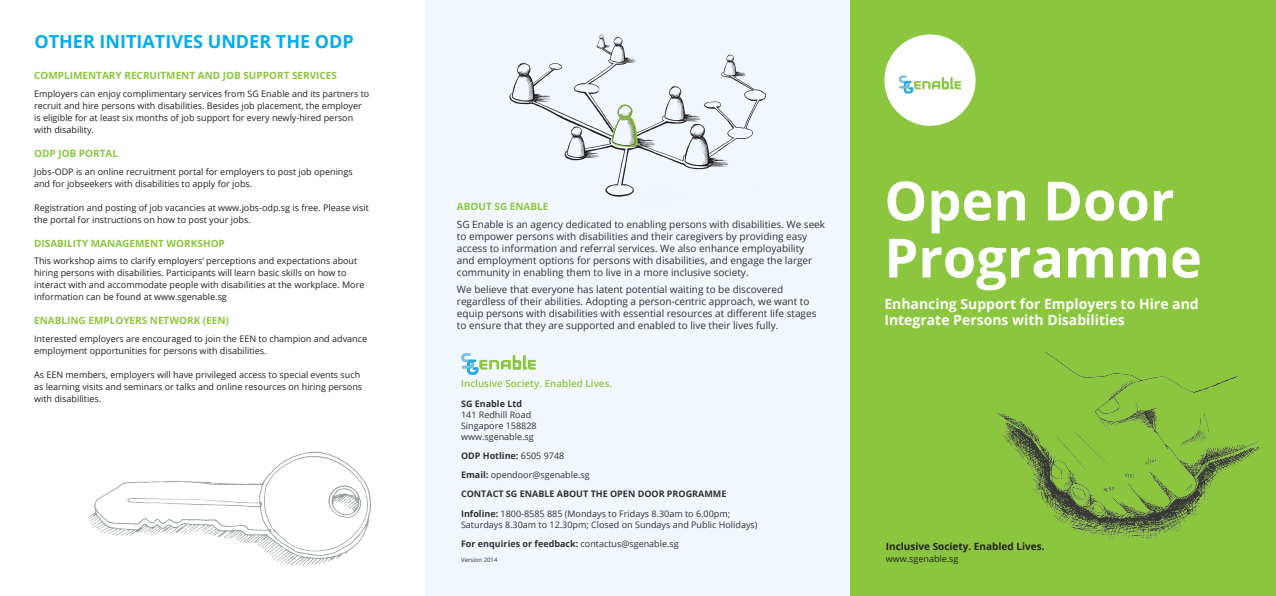
<style>
.page{position:relative;width:1276px;height:596px;background:#fff}
.page>*{position:absolute;margin:0;border:0;box-sizing:border-box;transform-origin:0 0}
.t1{font:700 54px/57px "Open Sans";color:#fff}
.t2{font:700 18px "Open Sans";color:#00aeef}
.t3{font:700 14px/16px "Open Sans";color:#fff}
.t4{font:10px/12px "Open Sans";color:#312f30}
.t5{font:700 10px "Open Sans";color:#8bc63e}
.t6{font:700 10px "Open Sans";color:#231f20}
.t7{font:600 9.9px "Open Sans";color:#8bc63e}
.t8{font:9px/12px "Open Sans";color:#231f20}
.t9{font:9px/10.8px "Open Sans";color:#312f30}
.t10{font:700 9px "Open Sans";color:#312f30}
.t11{font:6px "Open Sans";color:#312f30}
.s1{font-weight:700}
.s2{font-weight:400}
</style>
<div class="page">
<div style="left:425px;top:0;width:425px;height:595px;background:#f1f7fc"></div>
<div style="left:850px;top:0;width:426px;height:595px;background:#8bc63e"></div>
<img style="left:509px;top:34px;width:258px;height:163px">
<img style="left:610px;top:104px;width:30px;height:44px">
<div style="left:884px;top:34px;width:91px;height:92px;background:#fff;border-radius:50%"></div>
<svg style="left:899px;top:75px;width:62px;height:18px"></svg>
<svg style="left:461px;top:353px;width:75px;height:21px"></svg>
<img style="left:996px;top:351px;width:267px;height:193px">
<img style="left:89px;top:451px;width:282px;height:115px">
<p class="t2" style="left:34px;top:29px;width:321px">OTHER INITIATIVES UNDER THE ODP</p>
<p class="t5" style="left:34px;top:68px;width:304px">COMPLIMENTARY RECRUITMENT AND JOB SUPPORT SERVICES</p>
<p class="t8" style="left:34px;top:87px;width:337px">Employers can enjoy complimentary services from SG Enable and its partners to recruit and hire persons with disabilities. Besides job placement, the employer is eligible for at least six months of job support for every newly-hired person with disability.</p>
<p class="t5" style="left:34px;top:146px;width:86px">ODP JOB PORTAL</p>
<p class="t8" style="left:34px;top:165px;width:320px">Jobs-ODP is an online recruitment portal for employers to post job openings and for jobseekers with disabilities to apply for jobs.</p>
<p class="t8" style="left:34px;top:201px;width:336px">Registration and posting of job vacancies at www.jobs-odp.sg is free. Please visit the portal for instructions on how to post your jobs.</p>
<p class="t5" style="left:34px;top:236px;width:192px">DISABILITY MANAGEMENT WORKSHOP</p>
<p class="t8" style="left:34px;top:255px;width:332px">This workshop aims to clarify employers’ perceptions and expectations about hiring persons with disabilities. Participants will learn basic skills on how to interact with and accommodate people with disabilities at the workplace. More information can be found at www.sgenable.sg</p>
<p class="t5" style="left:34px;top:313px;width:196px">ENABLING EMPLOYERS NETWORK (EEN)</p>
<p class="t8" style="left:34px;top:332px;width:334px">Interested employers are encouraged to join the EEN to champion and advance employment opportunities for persons with disabilities.</p>
<p class="t8" style="left:34px;top:368px;width:329px">As EEN members, employers will have privileged access to special events such as learning visits and seminars or talks and online resources on hiring persons with disabilities.</p>
<p class="t5" style="left:457px;top:199px;width:93px">ABOUT SG ENABLE</p>
<p class="t4" style="left:457px;top:217px;width:370px">SG Enable is an agency dedicated to enabling persons with disabilities. We seek to empower persons with disabilities and their caregivers by providing easy access to information and referral services. We also enhance employability<br>and employment options for persons with disabilities, and engage the larger community in enabling them to live in a more inclusive society.</p>
<p class="t4" style="left:457px;top:283px;width:361px">We believe that everyone has latent potential waiting to be discovered regardless of their abilities. Adopting a person-centric approach, we want to equip persons with disabilities with essential resources at different life stages to ensure that they are supported and enabled to live their lives fully.</p>
<p class="t7" style="left:461px;top:376px;width:153px">Inclusive Society. Enabled Lives.</p>
<p class="t9" style="left:461px;top:398px;width:77px"><span class="s1">SG Enable Ltd<br></span>141 Redhill Road<br>Singapore 158828 www.sgenable.sg</p>
<p class="t10" style="left:461px;top:449px;width:105px">ODP Hotline: <span class="s2">6505 9748</span></p>
<p class="t9" style="left:461px;top:469px;width:130px"><span class="s1">Email:</span> opendoor@sgenable.sg</p>
<p class="t10" style="left:461px;top:487px;width:267px">CONTACT SG ENABLE ABOUT THE OPEN DOOR PROGRAMME</p>
<p class="t9" style="left:461px;top:507px;width:298px"><span class="s1">Infoline:</span> 1800-8585 885 (Mondays to Fridays 8.30am to 6.00pm;<br>Saturdays 8.30am to 12.30pm; Closed on Sundays and Public Holidays)</p>
<p class="t10" style="left:461px;top:537px;width:219px">For enquiries or feedback: <span class="s2">contactus@sgenable.sg</span></p>
<p class="t1" style="left:884px;top:171px;width:319px">Open Door<br>Programme</p>
<p class="t3" style="left:884px;top:296px;width:316px">Enhancing Support for Employers to Hire and<br>Integrate Persons with Disabilities</p>
<p class="t6" style="left:886px;top:538px;width:160px">Inclusive Society. Enabled Lives.</p>
<p class="t11" style="left:461px;top:555px;width:38px">Version 2014</p>
<p class="t8" style="left:886px;top:552px;width:74px">www.sgenable.sg</p>
</div>
